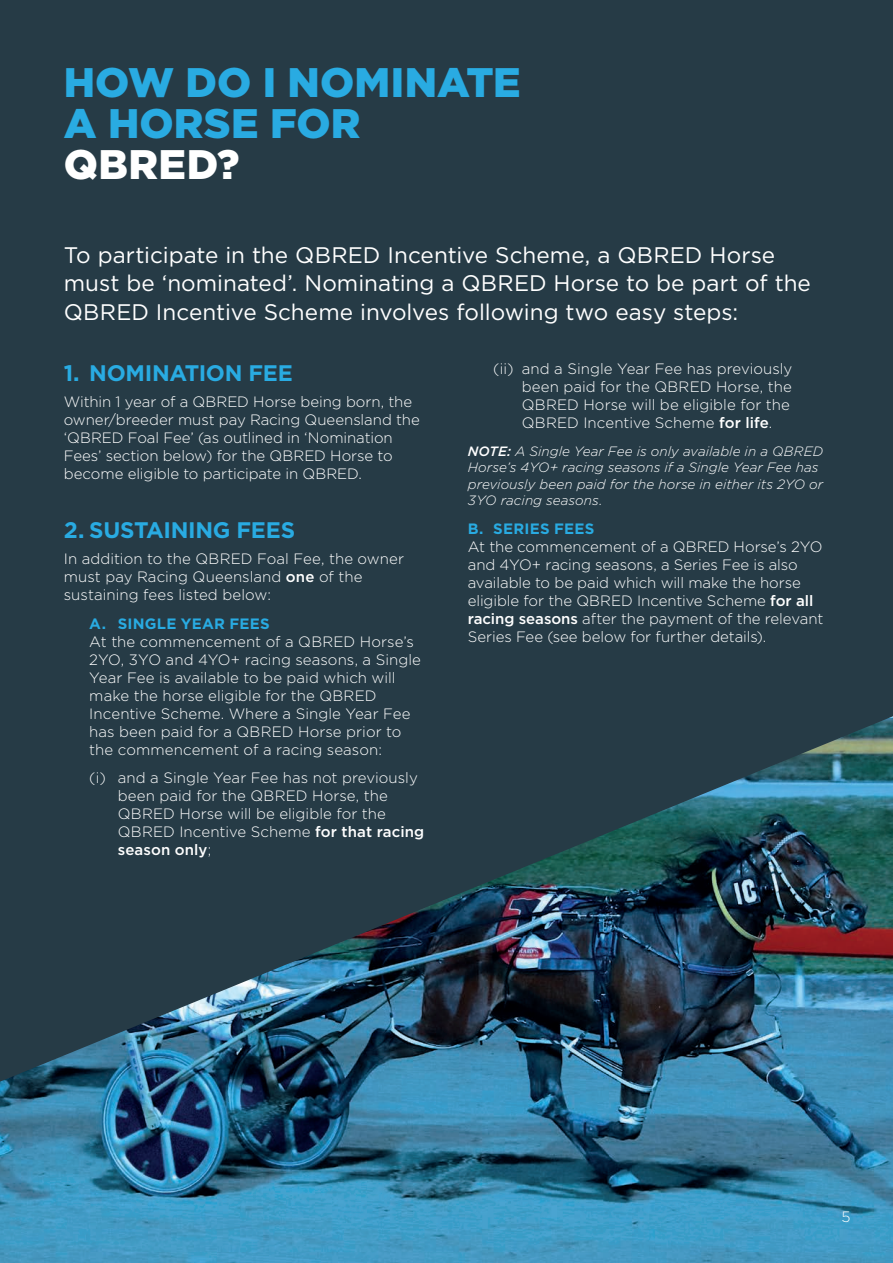
<style>
.page{position:relative;width:893px;height:1263px;background:#263b46}
.page>*{position:absolute;margin:0;border:0;box-sizing:border-box;transform-origin:0 0}
.t1{font:900 41.25px/41.2px "Gotham";letter-spacing:.005em;color:#29abe2}
.t2{font:900 41.25px "Gotham";letter-spacing:.01em;color:#fff}
.t3{font:22.5px/28.5px "Gotham";color:#fff}
.t4{font:700 22.5px "Gotham";letter-spacing:-.015em;color:#29abe2}
.t5{font:300 15px/18px "Gotham";color:#fff}
.t6{font:700 15px "Gotham";letter-spacing:.015em;color:#29abe2}
.t7{font:italic 300 13.5px/16.5px "Gotham";letter-spacing:.005em;color:#fff}
.s1{font-weight:500}
</style>
<div class="page">
<img style="left:0;top:716px;width:893px;height:547px">
<h1 class="t1" style="left:64px;top:61px;width:458px">HOW DO I NOMINATE<br>A HORSE FOR</h1>
<h1 class="t2" style="left:64px;top:136px;width:177px">QBRED?</h1>
<h2 class="t3" style="left:64px;top:240px;width:749px">To participate in the QBRED Incentive Scheme, a QBRED Horse must be ‘nominated’. Nominating a QBRED Horse to be part of the<br>QBRED Incentive Scheme involves following two easy steps:</h2>
<h2 class="t4" style="left:64px;top:358px;width:231px">1. NOMINATION FEE</h2>
<p class="t5" style="left:64px;top:392px;width:358px">Within 1 year of a QBRED Horse being born, the owner/breeder must pay Racing Queensland the ‘QBRED Foal Fee’ (as outlined in ‘Nomination Fees’ section below) for the QBRED Horse to become eligible to participate in QBRED.</p>
<h2 class="t4" style="left:64px;top:515px;width:233px">2. SUSTAINING FEES</h2>
<p class="t5" style="left:64px;top:549px;width:342px">In addition to the QBRED Foal Fee, the owner must pay Racing Queensland <span class="s1">one</span> of the sustaining fees listed below:</p>
<p class="t6" style="left:89px;top:613px;width:182px">A. SINGLE YEAR FEES</p>
<p class="t5" style="left:89px;top:632px;width:333px">At the commencement of a QBRED Horse’s 2YO, 3YO and 4YO+ racing seasons, a Single Year Fee is available to be paid which will make the horse eligible for the QBRED Incentive Scheme. Where a Single Year Fee has been paid for a QBRED Horse prior to the commencement of a racing season:</p>
<p class="t5" style="left:118px;top:769px;width:308px;text-indent:-28px">(i) and a Single Year Fee has not previously been paid for the QBRED Horse, the<br>QBRED Horse will be eligible for the<br>QBRED Incentive Scheme <span class="s1">for that racing season only</span>;</p>
<p class="t5" style="left:522px;top:360px;width:272px;text-indent:-28px">(ii) and a Single Year Fee has previously been paid for the QBRED Horse, the QBRED Horse will be eligible for the QBRED Incentive Scheme <span class="s1">for life</span>.</p>
<p class="t7" style="left:468px;top:442px;width:357px"><span class="s1">NOTE:</span> A Single Year Fee is only available in a QBRED Horse’s 4YO+ racing seasons if a Single Year Fee has previously been paid for the horse in either its 2YO or 3YO racing seasons.</p>
<p class="t6" style="left:468px;top:518px;width:128px">B. SERIES FEES</p>
<p class="t5" style="left:468px;top:537px;width:357px">At the commencement of a QBRED Horse’s 2YO and 4YO+ racing seasons, a Series Fee is also available to be paid which will make the horse eligible for the QBRED Incentive Scheme <span class="s1">for all racing seasons</span> after the payment of the relevant Series Fee (see below for further details).</p>
<p class="t5" style="left:842px;top:1207px;width:11px">5</p>
</div>
